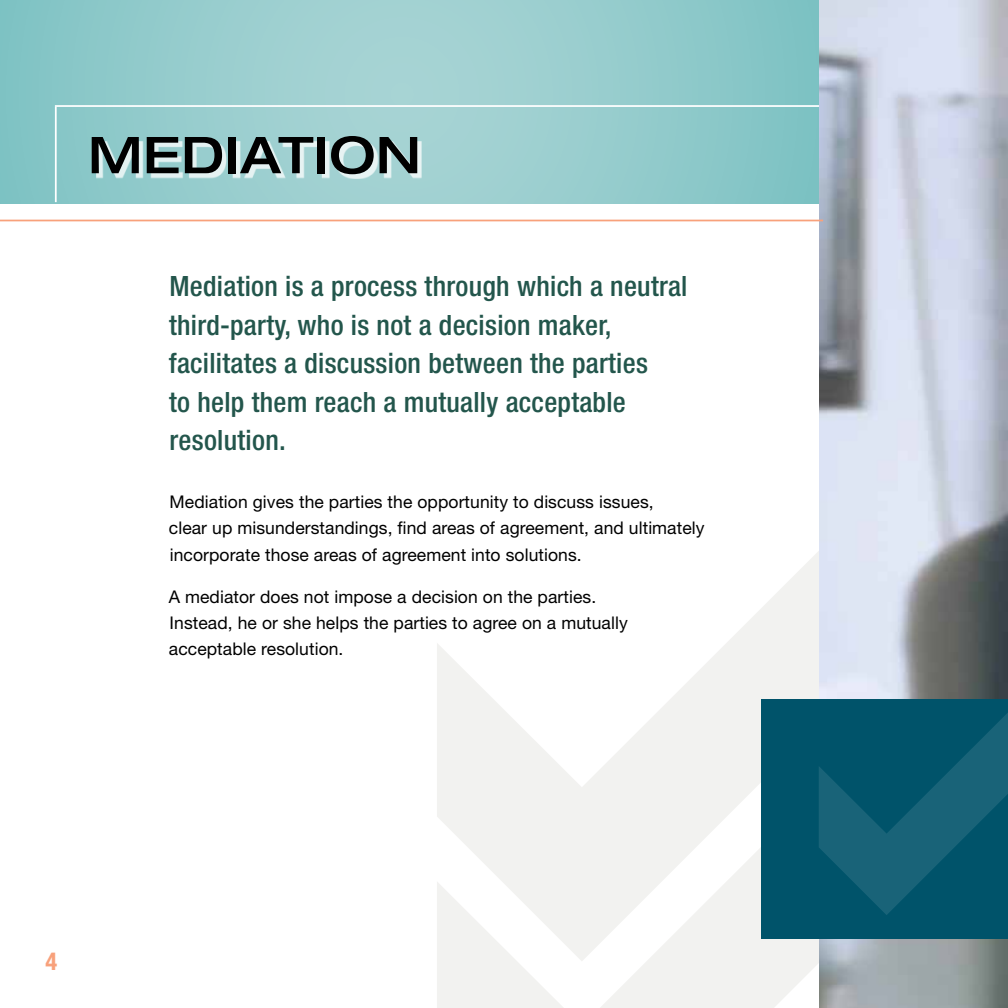
<style>
.page{position:relative;width:1008px;height:1008px;background:#fff}
.page>*{position:absolute;margin:0;border:0;box-sizing:border-box;transform-origin:0 0}
.t1{font:500 expanded 50.75px "Helvetica Neue LT Std";letter-spacing:.01em;color:#000}
.t2{font:500 condensed 28px/38.5px "Helvetica Neue LT Std";letter-spacing:.01em;color:#23564c}
.t3{font:700 condensed 24.5px "Helvetica Neue LT Std";color:#f8a17b}
.t4{font:17.5px/26.2px "Helvetica Neue LT Std";letter-spacing:.005em;color:#000}
</style>
<div class="page">
<svg style="left:437px;top:551px;width:382px;height:214px"></svg>
<svg style="left:437px;top:765px;width:382px;height:243px;fill:#f2f2f0"></svg>
<img style="left:819px;top:0;width:189px;height:1008px">
<svg style="left:0;top:0;width:819px;height:203px;background:#94cbcc"></svg>
<div style="left:761px;top:700px;width:247px;height:239px;background:#00536a"></div>
<div style="left:96px;top:140px;width:326px;height:39px;background:#fff;opacity:.75"></div>
<hr style="left:55px;top:107px;width:2px;height:95px;background:#fff">
<hr style="left:55px;top:105px;width:764px;height:2px;background:#fff">
<hr style="left:0;top:220px;width:823px;height:1px;background:#f8a17b">
<svg style="left:819px;top:713px;width:189px;height:202px"></svg>
<h1 class="t1" style="left:88px;top:124px;width:334px">MEDIATION</h1>
<h2 class="t2" style="left:169px;top:267px;width:520px">Mediation is a process through which a neutral third-party, who is not a decision maker, facilitates a discussion between the parties<br>to help them reach a mutually acceptable resolution.</h2>
<p class="t4" style="left:169px;top:489px;width:537px">Mediation gives the parties the opportunity to discuss issues,<br>clear up misunderstandings, find areas of agreement, and ultimately incorporate those areas of agreement into solutions.</p>
<p class="t4" style="left:169px;top:583px;width:461px">A mediator does not impose a decision on the parties.<br>Instead, he or she helps the parties to agree on a mutually acceptable resolution.</p>
<h3 class="t3" style="left:46px;top:946px;width:13px">4</h3>
</div>
